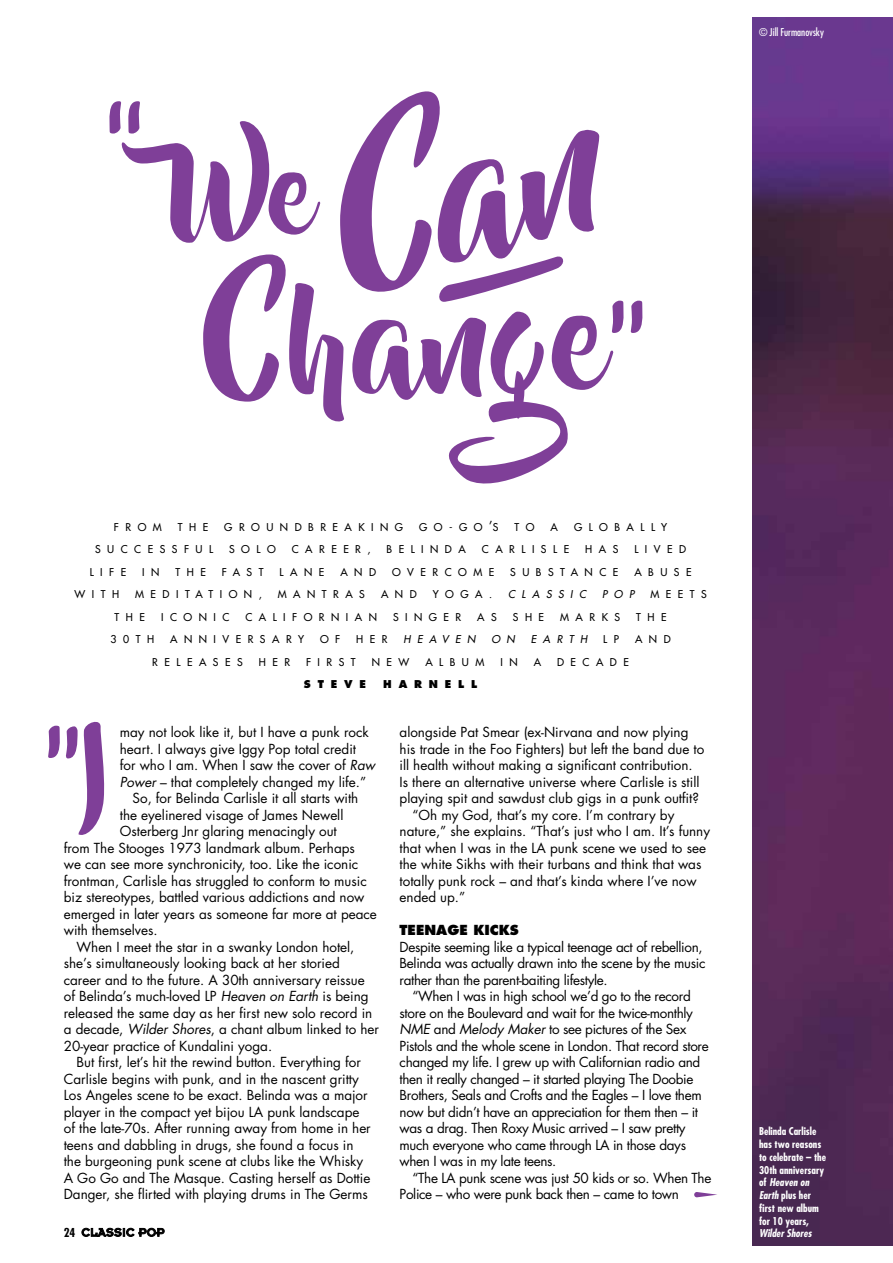
<style>
.page{position:relative;width:893px;height:1263px;background:#fff}
.page>*{position:absolute;margin:0;border:0;box-sizing:border-box;transform-origin:0 0}
.t1{font:115.8px "Beyond The Mountains";color:#7f3f98}
.t2{font:13.5px "Futura Std";color:#000}
.t3{font:13.5px/16.5px "Futura Std";letter-spacing:-.025em;color:#000}
.t4{font:800 13.5px "Futura Std";color:#000}
.t5{font:700 condensed 12px "Futura Std";color:#000}
.t6{font:500 10.5px "Futura Std";letter-spacing:.62em;color:#000}
.t7{font:700 condensed 10.5px/12.8px "Futura Std";color:#fff}
.t8{font:italic 500 10.5px "Futura Std";letter-spacing:.62em;color:#000}
.t9{font:condensed 10.5px "Futura Std";color:#fff}
.t10{font:800 10.5px "Futura Std";letter-spacing:.645em;color:#000}
.t11{font:italic 700 condensed 10.5px "Futura Std";color:#fff}
.s1{font-weight:400;font-size:13.5px}
.s2{font-style:italic}
</style>
<div class="page">
<img style="left:753px;top:17px;width:140px;height:1229px">
<svg style="left:82px;top:1228px;width:83px;height:9px"></svg>
<svg style="left:694px;top:1192px;width:23px;height:5px"></svg>
<svg style="left:340px;top:91px;width:259px;height:163px"></svg>
<svg style="left:203px;top:254px;width:411px;height:230px"></svg>
<svg style="left:109px;top:101px;width:212px;height:142px"></svg>
<svg style="left:610px;top:301px;width:33px;height:32px"></svg>
<svg style="left:435px;top:253px;width:131px;height:54px"></svg>
<p class="t9" style="left:759px;top:25px;width:66px">© Jill Furmanovsky</p>
<p class="t6" style="left:114px;top:520px;width:49px">FROM</p>
<p class="t6" style="left:178px;top:520px;width:32px">THE</p>
<p class="t6" style="left:224px;top:520px;width:180px">GROUNDBREAKING</p>
<p class="t6" style="left:419px;top:520px;width:81px">GO-GO<span class="s1">’</span>S</p>
<p class="t6" style="left:515px;top:520px;width:21px">T O</p>
<p class="t6" style="left:551px;top:520px;width:9px">A</p>
<p class="t6" style="left:574px;top:520px;width:95px">GLOBALLY</p>
<p class="t6" style="left:95px;top:543px;width:119px">SUCCESSFUL</p>
<p class="t6" style="left:229px;top:543px;width:48px">SOLO</p>
<p class="t6" style="left:292px;top:543px;width:80px">CAREER,</p>
<p class="t6" style="left:387px;top:543px;width:81px">BELINDA</p>
<p class="t6" style="left:482px;top:543px;width:89px">CARLISLE</p>
<p class="t6" style="left:585px;top:543px;width:35px">HAS</p>
<p class="t6" style="left:634px;top:543px;width:53px">LIVED</p>
<p class="t6" style="left:90px;top:565px;width:38px">LIFE</p>
<p class="t6" style="left:142px;top:565px;width:19px">I N</p>
<p class="t6" style="left:175px;top:565px;width:32px">THE</p>
<p class="t6" style="left:222px;top:565px;width:43px">FAST</p>
<p class="t6" style="left:280px;top:565px;width:46px">LANE</p>
<p class="t6" style="left:340px;top:565px;width:37px">AND</p>
<p class="t6" style="left:392px;top:565px;width:104px">OVERCOME</p>
<p class="t6" style="left:510px;top:565px;width:109px">SUBSTANCE</p>
<p class="t6" style="left:634px;top:565px;width:59px">ABUSE</p>
<p class="t6" style="left:74px;top:588px;width:46px">WITH</p>
<p class="t6" style="left:135px;top:588px;width:128px">MEDITATION,</p>
<p class="t6" style="left:278px;top:588px;width:89px">MANTRAS</p>
<p class="t6" style="left:381px;top:588px;width:37px">AND</p>
<p class="t6" style="left:433px;top:588px;width:61px">YOGA.</p>
<p class="t8" style="left:508px;top:588px;width:80px">CLASSIC</p>
<p class="t8" style="left:602px;top:588px;width:34px">POP</p>
<p class="t6" style="left:650px;top:588px;width:58px">MEETS</p>
<p class="t6" style="left:115px;top:610px;width:32px">THE</p>
<p class="t6" style="left:161px;top:610px;width:70px">ICONIC</p>
<p class="t6" style="left:245px;top:610px;width:133px">CALIFORNIAN</p>
<p class="t6" style="left:393px;top:610px;width:70px">SINGER</p>
<p class="t6" style="left:477px;top:610px;width:21px">A S</p>
<p class="t6" style="left:513px;top:610px;width:33px">SHE</p>
<p class="t6" style="left:560px;top:610px;width:61px">MARKS</p>
<p class="t6" style="left:636px;top:610px;width:32px">THE</p>
<p class="t6" style="left:111px;top:633px;width:45px">30TH</p>
<p class="t6" style="left:170px;top:633px;width:135px">ANNIVERSARY</p>
<p class="t6" style="left:320px;top:633px;width:22px">O F</p>
<p class="t6" style="left:356px;top:633px;width:33px">HER</p>
<p class="t8" style="left:404px;top:633px;width:73px">HEAVEN</p>
<p class="t8" style="left:491px;top:633px;width:25px">O N</p>
<p class="t8" style="left:531px;top:633px;width:58px">EARTH</p>
<p class="t6" style="left:603px;top:633px;width:17px">L P</p>
<p class="t6" style="left:635px;top:633px;width:37px">AND</p>
<p class="t6" style="left:152px;top:655px;width:92px">RELEASES</p>
<p class="t6" style="left:259px;top:655px;width:33px">HER</p>
<p class="t6" style="left:306px;top:655px;width:51px">FIRST</p>
<p class="t6" style="left:372px;top:655px;width:39px">NEW</p>
<p class="t6" style="left:425px;top:655px;width:61px">ALBUM</p>
<p class="t6" style="left:500px;top:655px;width:19px">I N</p>
<p class="t6" style="left:534px;top:655px;width:9px">A</p>
<p class="t6" style="left:557px;top:655px;width:73px">DECADE</p>
<p class="t10" style="left:304px;top:677px;width:63px">STEVE</p>
<p class="t10" style="left:383px;top:677px;width:95px">HARNELL</p>
<p class="t2" style="left:120px;top:723px;width:250px">may not look like it, but I have a punk rock</p>
<p class="t2" style="left:120px;top:740px;width:238px">heart. I always give Iggy Pop total credit</p>
<p class="t2" style="left:120px;top:756px;width:257px">for who I am. When I saw the cover of <span class="s2">Raw</span></p>
<p class="t2" style="left:120px;top:773px;width:248px"><span class="s2">Power</span> – that completely changed my life.”</p>
<p class="t2" style="left:133px;top:789px;width:227px">So, for Belinda Carlisle it all starts with</p>
<p class="t2" style="left:120px;top:806px;width:225px">the eyelinered visage of James Newell</p>
<p class="t2" style="left:120px;top:822px;width:218px">Osterberg Jnr glaring menacingly out</p>
<p class="t2" style="left:64px;top:839px;width:293px">from The Stooges 1973 landmark album. Perhaps</p>
<p class="t2" style="left:64px;top:855px;width:296px">we can see more synchronicity, too. Like the iconic</p>
<p class="t2" style="left:64px;top:872px;width:304px">frontman, Carlisle has struggled to conform to music</p>
<p class="t2" style="left:64px;top:888px;width:302px">biz stereotypes, battled various addictions and now</p>
<p class="t2" style="left:64px;top:905px;width:315px">emerged in later years as someone far more at peace</p>
<p class="t2" style="left:64px;top:921px;width:95px">with themselves.</p>
<p class="t2" style="left:77px;top:938px;width:279px">When I meet the star in a swanky London hotel,</p>
<p class="t2" style="left:64px;top:954px;width:278px">she’s simultaneously looking back at her storied</p>
<p class="t2" style="left:64px;top:971px;width:303px">career and to the future. A 30th anniversary reissue</p>
<p class="t2" style="left:64px;top:987px;width:306px">of Belinda’s much-loved LP <span class="s2">Heaven on Earth</span> is being</p>
<p class="t2" style="left:64px;top:1004px;width:310px">released the same day as her first new solo record in</p>
<p class="t2" style="left:64px;top:1020px;width:317px">a decade, <span class="s2">Wilder Shores</span>, a chant album linked to her</p>
<p class="t2" style="left:64px;top:1037px;width:210px">20-year practice of Kundalini yoga.</p>
<p class="t2" style="left:77px;top:1053px;width:286px">But first, let’s hit the rewind button. Everything for</p>
<p class="t2" style="left:64px;top:1070px;width:297px">Carlisle begins with punk, and in the nascent gritty</p>
<p class="t2" style="left:64px;top:1086px;width:305px">Los Angeles scene to be exact. Belinda was a major</p>
<p class="t2" style="left:64px;top:1103px;width:297px">player in the compact yet bijou LA punk landscape</p>
<p class="t2" style="left:64px;top:1119px;width:309px">of the late-70s. After running away from home in her</p>
<p class="t2" style="left:64px;top:1136px;width:291px">teens and dabbling in drugs, she found a focus in</p>
<p class="t2" style="left:64px;top:1152px;width:301px">the burgeoning punk scene at clubs like the Whisky</p>
<p class="t2" style="left:64px;top:1169px;width:308px">A Go Go and The Masque. Casting herself as Dottie</p>
<p class="t2" style="left:64px;top:1185px;width:305px">Danger, she flirted with playing drums in The Germs</p>
<h1 class="t1" style="left:43px;top:720px;width:70px">"I</h1>
<p class="t2" style="left:400px;top:723px;width:290px">alongside Pat Smear (ex-Nirvana and now plying</p>
<p class="t2" style="left:400px;top:740px;width:306px">his trade in the Foo Fighters) but left the band due to</p>
<p class="t2" style="left:400px;top:756px;width:295px">ill health without making a significant contribution.</p>
<p class="t2" style="left:400px;top:773px;width:301px">Is there an alternative universe where Carlisle is still</p>
<p class="t2" style="left:400px;top:789px;width:301px">playing spit and sawdust club gigs in a punk outfit?</p>
<p class="t2" style="left:412px;top:806px;width:264px">“Oh my God, that’s my core. I’m contrary by</p>
<p class="t2" style="left:400px;top:822px;width:312px">nature,” she explains. “That’s just who I am. It’s funny</p>
<p class="t2" style="left:400px;top:839px;width:308px">that when I was in the LA punk scene we used to see</p>
<p class="t2" style="left:400px;top:855px;width:303px">the white Sikhs with their turbans and think that was</p>
<p class="t2" style="left:400px;top:872px;width:299px">totally punk rock – and that’s kinda where I’ve now</p>
<p class="t2" style="left:400px;top:888px;width:67px">ended up.”</p>
<p class="t4" style="left:400px;top:921px;width:121px">TEENAGE KICKS</p>
<p class="t3" style="left:400px;top:938px;width:307px">Despite seeming like a typical teenage act of rebellion,<br>Belinda was actually drawn into the scene by the music rather than the parent-baiting lifestyle.</p>
<p class="t3" style="left:400px;top:988px;width:311px;text-indent:13px">“When I was in high school we’d go to the record store on the Boulevard and wait for the twice-monthly <span class="s2">NME</span> and <span class="s2">Melody Maker</span> to see pictures of the Sex Pistols and the whole scene in London. That record store changed my life. I grew up with Californian radio and then it really changed – it started playing The Doobie Brothers, Seals and Crofts and the Eagles – I love them now but didn’t have an appreciation for them then – it was a drag. Then Roxy Music arrived – I saw pretty much everyone who came through LA in those days when I was in my late teens.</p>
<p class="t3" style="left:400px;top:1169px;width:313px;text-indent:13px">“The LA punk scene was just 50 kids or so. When The<br>Police – who were punk back then – came to town</p>
<p class="t5" style="left:64px;top:1225px;width:13px">24</p>
<p class="t7" style="left:759px;top:1125px;width:69px">Belinda Carlisle has two reasons to celebrate – the<br>30th anniversary of <span class="s2">Heaven on<br>Earth</span> plus her first new album for 10 years,</p>
<p class="t11" style="left:759px;top:1227px;width:54px">Wilder Shores</p>
</div>
